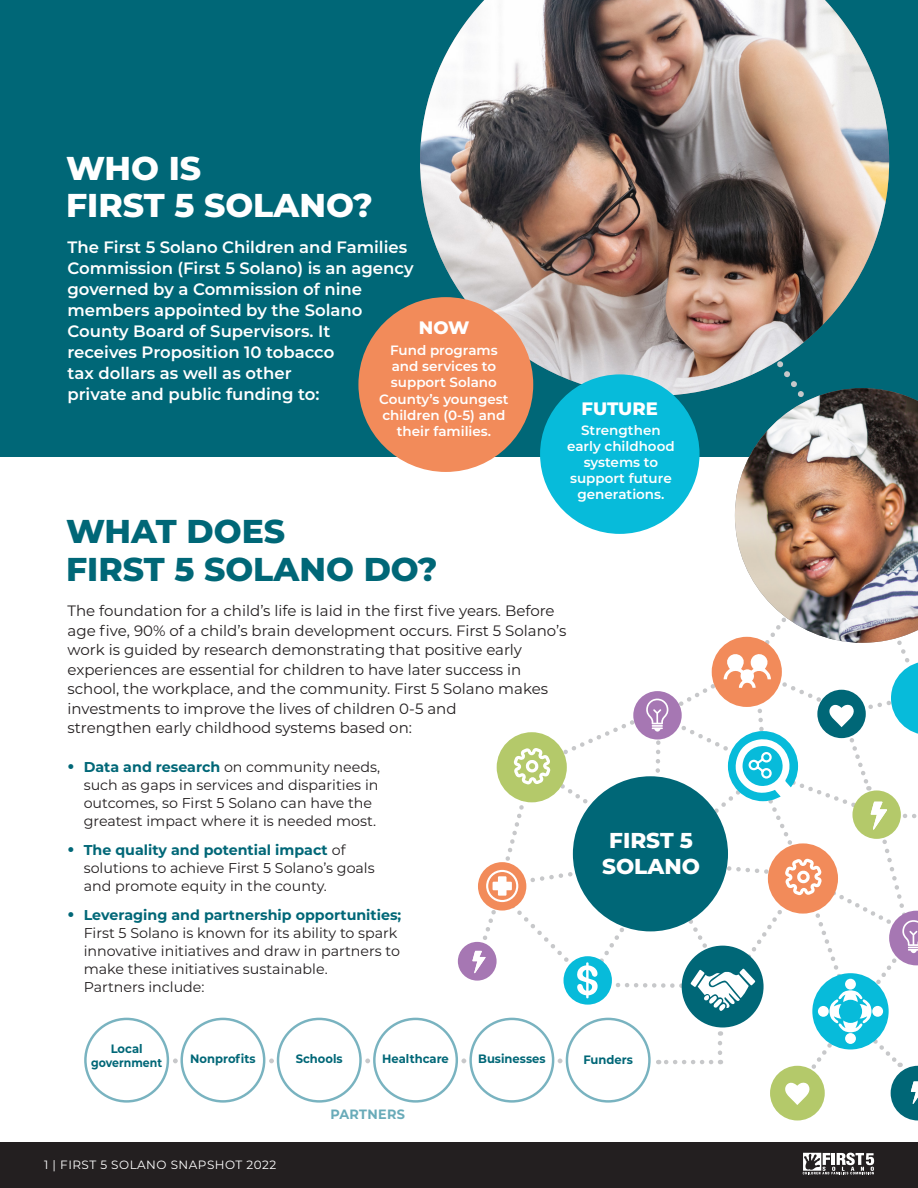
<style>
.page{position:relative;width:918px;height:1188px;background:#fff}
.page>*{position:absolute;margin:0;border:0;box-sizing:border-box;transform-origin:0 0}
.t1{font:800 33px/37.5px "Montserrat";color:#006777}
.t2{font:800 33px/37.5px "Montserrat";color:#fff}
.t3{font:800 21.6px "Montserrat";color:#fff}
.t4{font:800 18px "Montserrat";color:#fff}
.t5{font:600 16.5px/21px "Montserrat";color:#fff}
.t6{font:15px/19.5px "Montserrat";color:#231f20}
.t7{font:14.25px/18px "Montserrat";color:#231f20}
.t8{font:600 13.5px/16.2px "Montserrat";color:#fff;text-align:center}
.t9{font:700 13.5px "Montserrat";letter-spacing:.025em;color:#69abb9;scale:.95 1}
.t10{font:700 12.15px "Montserrat";color:#006777;scale:.95 1}
.t11{font:700 12.15px "Montserrat";color:#006777;scale:.9 1}
.footer-text-left-whi{font:12px "Montserrat";letter-spacing:.04em;color:#fff}
.s1{font-weight:700;font-size:19.5px;color:#006777}
.s2{font-weight:700;color:#006777}
</style>
<div class="page">
<div style="left:0;top:0;width:918px;height:457px;background:#006777"></div>
<img style="left:420px;top:0;width:469px;height:396px">
<div style="left:458px;top:942px;width:39px;height:39px;background:#a677b3;border-radius:50%"></div>
<div style="left:84px;top:1018px;width:85px;height:85px;border:2px solid #79b3c0;border-radius:50%"></div>
<div style="left:180px;top:1018px;width:85px;height:85px;border:2px solid #79b3c0;border-radius:50%"></div>
<div style="left:277px;top:1018px;width:85px;height:85px;border:2px solid #79b3c0;border-radius:50%"></div>
<div style="left:373px;top:1018px;width:85px;height:85px;border:2px solid #79b3c0;border-radius:50%"></div>
<div style="left:0;top:1143px;width:918px;height:45px;background:#231f20"></div>
<div style="left:540px;top:374px;width:160px;height:160px;background:#07bbda;border-radius:50%"></div>
<div style="left:358px;top:297px;width:175px;height:175px;background:#f28b5a;border-radius:50%"></div>
<svg style="left:803px;top:1153px;width:71px;height:21px"></svg>
<svg style="left:173px;top:1058px;width:5px;height:5px"></svg>
<svg style="left:269px;top:1058px;width:5px;height:5px"></svg>
<svg style="left:365px;top:1058px;width:5px;height:5px"></svg>
<svg style="left:461px;top:501px;width:457px;height:619px"></svg>
<img style="left:735px;top:388px;width:183px;height:255px">
<p class="t2" style="left:66px;top:147px;width:308px">WHO IS<br>FIRST 5 SOLANO?</p>
<p class="t5" style="left:68px;top:236px;width:348px">The First 5 Solano Children and Families Commission (First 5 Solano) is an agency governed by a Commission of nine members appointed by the Solano County Board of Supervisors. It<br>receives Proposition 10 tobacco<br>tax dollars as well as other<br>private and public funding to:</p>
<p class="t4" style="left:419px;top:315px;width:52px">NOW</p>
<p class="t8" style="left:379px;top:341px;width:131px">Fund programs and services to support Solano<br>County’s youngest children (0-5) and their families.</p>
<p class="t4" style="left:582px;top:395px;width:78px">FUTURE</p>
<p class="t8" style="left:567px;top:421px;width:109px">Strengthen early childhood systems to support future generations.</p>
<p class="t1" style="left:66px;top:511px;width:373px">WHAT DOES<br>FIRST 5 SOLANO DO?</p>
<p class="t6" style="left:68px;top:600px;width:501px">The foundation for a child’s life is laid in the first five years. Before age five, 90% of a child’s brain development occurs. First 5 Solano’s work is guided by research demonstrating that positive early experiences are essential for children to have later success in school, the workplace, and the community. First 5 Solano makes investments to improve the lives of children 0-5 and<br>strengthen early childhood systems based on:</p>
<p class="t7" style="left:84px;top:758px;width:298px;text-indent:-16px"><span class="s1">•</span> <span class="s2">Data and research</span> on community needs, such as gaps in services and disparities in outcomes, so First 5 Solano can have the greatest impact where it is needed most.</p>
<p class="t7" style="left:84px;top:841px;width:293px;text-indent:-16px"><span class="s1">•</span> <span class="s2">The quality and potential impact</span> of solutions to achieve First 5 Solano’s goals and promote equity in the county.</p>
<p class="t7" style="left:84px;top:905px;width:319px;text-indent:-16px"><span class="s1">•</span> <span class="s2">Leveraging and partnership opportunities; </span>First 5 Solano is known for its ability to spark innovative initiatives and draw in partners to make these initiatives sustainable.<br>Partners include:</p>
<p class="t3" style="left:609px;top:824px;width:85px">FIRST 5</p>
<p class="t3" style="left:602px;top:850px;width:100px">SOLANO</p>
<p class="t10" style="left:111px;top:1040px;width:35px">Local</p>
<p class="t11" style="left:91px;top:1054px;width:80px">government</p>
<p class="t10" style="left:190px;top:1050px;width:70px">Nonprofits</p>
<p class="t10" style="left:296px;top:1050px;width:51px">Schools</p>
<p class="t10" style="left:382px;top:1050px;width:72px">Healthcare</p>
<p class="t10" style="left:478px;top:1050px;width:72px">Businesses</p>
<p class="t10" style="left:583px;top:1050px;width:54px">Funders</p>
<p class="t9" style="left:330px;top:1104px;width:80px">PARTNERS</p>
<p class="footer-text-left-whi" style="left:44px;top:1156px;width:234px">1 | FIRST 5 SOLANO SNAPSHOT 2022</p>
</div>
